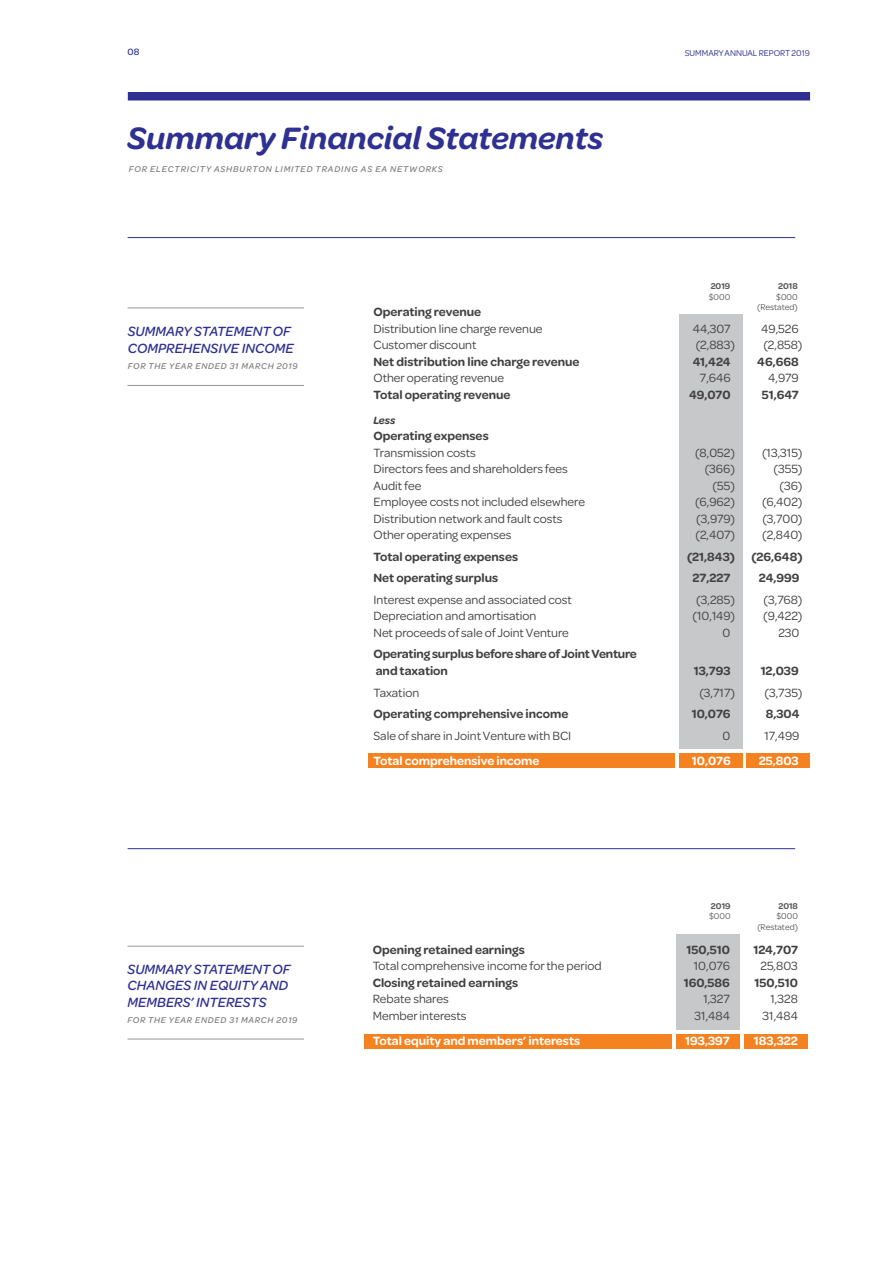
<style>
.page{position:relative;width:893px;height:1263px;background:#fff}
.page>*{position:absolute;margin:0;border:0;box-sizing:border-box;transform-origin:0 0}
.t1{font:italic 600 33px "Omnes";color:#2e3092}
.t2{font:italic 500 14.25px/16.5px "Omnes";color:#2e3092}
.t3{font:12.75px "Omnes";color:#414042}
.t4{font:600 12.75px/16.5px "Omnes";color:#414042}
.t5{font:600 12.75px "Omnes";color:#fff}
.t6{font:italic 600 11.25px "Omnes";color:#414042}
.t7{font:500 9.75px "Omnes";color:#2e3092}
.t8{font:italic 500 9px "Omnes";letter-spacing:.075em;color:#807f83}
.t9{font:italic 500 9px "Omnes";letter-spacing:.095em;color:#807f83}
.t10{font:9px/10.5px "Omnes";color:#58595b;text-align:right}
.t11{font:9px "Omnes";color:#2e3092}
.t12{font:600 9px "Omnes";color:#58595b}
</style>
<div class="page">
<div style="left:369px;top:753px;width:306px;height:15px;background:#f58220"></div>
<div style="left:679px;top:753px;width:64px;height:15px;background:#f58220"></div>
<div style="left:746px;top:753px;width:64px;height:15px;background:#f58220"></div>
<div style="left:679px;top:314px;width:64px;height:434px;background:#c7c8ca"></div>
<div style="left:364px;top:1034px;width:308px;height:14px;background:#f58220"></div>
<div style="left:676px;top:1034px;width:64px;height:14px;background:#f58220"></div>
<div style="left:744px;top:1034px;width:63px;height:14px;background:#f58220"></div>
<div style="left:128px;top:92px;width:682px;height:8px;background:#2e3092"></div>
<div style="left:676px;top:934px;width:64px;height:95px;background:#c7c8ca"></div>
<hr style="left:128px;top:946px;width:176px;height:1px;background:#939598">
<hr style="left:128px;top:1038px;width:176px;height:1px;background:#939598">
<hr style="left:128px;top:307px;width:176px;height:1px;background:#939598">
<hr style="left:128px;top:385px;width:176px;height:1px;background:#939598">
<hr style="left:128px;top:237px;width:667px;height:1px;background:#2e3092">
<hr style="left:128px;top:848px;width:667px;height:1px;background:#2e3092">
<p class="t7" style="left:128px;top:45px;width:13px">08</p>
<p class="t11" style="left:685px;top:47px;width:127px">SUMMARY ANNUAL REPORT 2019</p>
<h1 class="t1" style="left:128px;top:117px;width:477px">Summary Financial Statements</h1>
<p class="t9" style="left:129px;top:163px;width:315px">FOR ELECTRICITY ASHBURTON LIMITED TRADING AS EA NETWORKS</p>
<p class="t2" style="left:128px;top:323px;width:167px">SUMMARY STATEMENT OF<br>COMPREHENSIVE INCOME</p>
<p class="t8" style="left:128px;top:360px;width:171px">FOR THE YEAR ENDED 31 MARCH 2019</p>
<p class="t2" style="left:128px;top:960px;width:165px">SUMMARY STATEMENT OF<br>CHANGES IN EQUITY AND<br>MEMBERS’ INTERESTS</p>
<p class="t8" style="left:128px;top:1014px;width:171px">FOR THE YEAR ENDED 31 MARCH 2019</p>
<p class="t12" style="left:778px;top:280px;width:21px">2018</p>
<p class="t10" style="left:757px;top:291px;width:42px">$000 (Restated)</p>
<p class="t12" style="left:711px;top:280px;width:21px">2019</p>
<p class="t10" style="left:709px;top:291px;width:23px">$000</p>
<p class="t4" style="left:373px;top:303px;width:109px">Operating revenue</p>
<p class="t3" style="left:373px;top:320px;width:170px">Distribution line charge revenue</p>
<p class="t3" style="left:693px;top:320px;width:39px">44,307</p>
<p class="t3" style="left:761px;top:320px;width:39px">49,526</p>
<p class="t3" style="left:373px;top:336px;width:105px">Customer discount</p>
<p class="t3" style="left:696px;top:336px;width:41px">(2,883)</p>
<p class="t3" style="left:763px;top:336px;width:41px">(2,858)</p>
<p class="t4" style="left:373px;top:352px;width:207px">Net distribution line charge revenue</p>
<p class="t4" style="left:693px;top:352px;width:39px">41,424</p>
<p class="t4" style="left:757px;top:352px;width:43px">46,668</p>
<p class="t3" style="left:373px;top:369px;width:132px">Other operating revenue</p>
<p class="t3" style="left:700px;top:369px;width:32px">7,646</p>
<p class="t3" style="left:768px;top:369px;width:32px">4,979</p>
<p class="t4" style="left:373px;top:385px;width:139px">Total operating revenue</p>
<p class="t4" style="left:689px;top:385px;width:43px">49,070</p>
<p class="t4" style="left:762px;top:385px;width:38px">51,647</p>
<p class="t6" style="left:373px;top:412px;width:23px">Less</p>
<p class="t4" style="left:373px;top:427px;width:117px">Operating expenses</p>
<p class="t3" style="left:373px;top:444px;width:104px">Transmission costs</p>
<p class="t3" style="left:695px;top:444px;width:41px">(8,052)</p>
<p class="t3" style="left:762px;top:444px;width:42px">(13,315)</p>
<p class="t3" style="left:373px;top:460px;width:196px">Directors fees and shareholders fees</p>
<p class="t3" style="left:705px;top:460px;width:32px">(366)</p>
<p class="t3" style="left:773px;top:460px;width:31px">(355)</p>
<p class="t3" style="left:373px;top:477px;width:49px">Audit fee</p>
<p class="t3" style="left:713px;top:477px;width:24px">(55)</p>
<p class="t3" style="left:779px;top:477px;width:25px">(36)</p>
<p class="t3" style="left:373px;top:493px;width:213px">Employee costs not included elsewhere</p>
<p class="t3" style="left:695px;top:493px;width:41px">(6,962)</p>
<p class="t3" style="left:762px;top:493px;width:42px">(6,402)</p>
<p class="t3" style="left:373px;top:510px;width:191px">Distribution network and fault costs</p>
<p class="t3" style="left:696px;top:510px;width:40px">(3,979)</p>
<p class="t3" style="left:762px;top:510px;width:42px">(3,700)</p>
<p class="t3" style="left:373px;top:526px;width:140px">Other operating expenses</p>
<p class="t3" style="left:695px;top:526px;width:41px">(2,407)</p>
<p class="t3" style="left:762px;top:526px;width:42px">(2,840)</p>
<p class="t4" style="left:373px;top:547px;width:146px">Total operating expenses</p>
<p class="t4" style="left:687px;top:547px;width:49px">(21,843)</p>
<p class="t4" style="left:751px;top:547px;width:53px">(26,648)</p>
<p class="t4" style="left:373px;top:569px;width:126px">Net operating surplus</p>
<p class="t4" style="left:692px;top:569px;width:40px">27,227</p>
<p class="t4" style="left:759px;top:569px;width:42px">24,999</p>
<p class="t3" style="left:373px;top:591px;width:200px">Interest expense and associated cost</p>
<p class="t3" style="left:696px;top:591px;width:40px">(3,285)</p>
<p class="t3" style="left:763px;top:591px;width:41px">(3,768)</p>
<p class="t3" style="left:373px;top:608px;width:164px">Depreciation and amortisation</p>
<p class="t3" style="left:693px;top:608px;width:44px">(10,149)</p>
<p class="t3" style="left:763px;top:608px;width:41px">(9,422)</p>
<p class="t3" style="left:373px;top:624px;width:197px">Net proceeds of sale of Joint Venture</p>
<p class="t3" style="left:723px;top:624px;width:9px">0</p>
<p class="t3" style="left:778px;top:624px;width:23px">230</p>
<p class="t4" style="left:373px;top:645px;width:265px">Operating surplus before share of Joint Venture and taxation</p>
<p class="t4" style="left:694px;top:662px;width:38px">13,793</p>
<p class="t4" style="left:761px;top:662px;width:40px">12,039</p>
<p class="t3" style="left:373px;top:684px;width:47px">Taxation</p>
<p class="t3" style="left:699px;top:684px;width:37px">(3,717)</p>
<p class="t3" style="left:764px;top:684px;width:40px">(3,735)</p>
<p class="t4" style="left:373px;top:705px;width:196px">Operating comprehensive income</p>
<p class="t4" style="left:692px;top:705px;width:40px">10,076</p>
<p class="t4" style="left:766px;top:705px;width:35px">8,304</p>
<p class="t3" style="left:373px;top:727px;width:199px">Sale of share in Joint Venture with BCI</p>
<p class="t3" style="left:723px;top:727px;width:9px">0</p>
<p class="t3" style="left:764px;top:727px;width:37px">17,499</p>
<p class="t5" style="left:373px;top:752px;width:167px">Total comprehensive income</p>
<p class="t5" style="left:692px;top:752px;width:40px">10,076</p>
<p class="t5" style="left:759px;top:752px;width:42px">25,803</p>
<p class="t12" style="left:711px;top:899px;width:21px">2019</p>
<p class="t10" style="left:709px;top:910px;width:23px">$000</p>
<p class="t12" style="left:778px;top:899px;width:21px">2018</p>
<p class="t10" style="left:757px;top:910px;width:42px">$000 (Restated)</p>
<p class="t4" style="left:373px;top:940px;width:154px">Opening retained earnings</p>
<p class="t4" style="left:687px;top:940px;width:45px">150,510</p>
<p class="t4" style="left:753px;top:940px;width:46px">124,707</p>
<p class="t3" style="left:373px;top:957px;width:230px">Total comprehensive income for the period</p>
<p class="t3" style="left:694px;top:957px;width:38px">10,076</p>
<p class="t3" style="left:760px;top:957px;width:39px">25,803</p>
<p class="t4" style="left:373px;top:973px;width:147px">Closing retained earnings</p>
<p class="t4" style="left:684px;top:973px;width:48px">160,586</p>
<p class="t4" style="left:755px;top:973px;width:45px">150,510</p>
<p class="t3" style="left:373px;top:990px;width:77px">Rebate shares</p>
<p class="t3" style="left:703px;top:990px;width:28px">1,327</p>
<p class="t3" style="left:771px;top:990px;width:29px">1,328</p>
<p class="t3" style="left:373px;top:1007px;width:95px">Member interests</p>
<p class="t3" style="left:695px;top:1007px;width:37px">31,484</p>
<p class="t3" style="left:763px;top:1007px;width:37px">31,484</p>
<p class="t5" style="left:373px;top:1031px;width:209px">Total equity and members’ interests</p>
<p class="t5" style="left:685px;top:1031px;width:46px">193,397</p>
<p class="t5" style="left:754px;top:1031px;width:46px">183,322</p>
</div>
